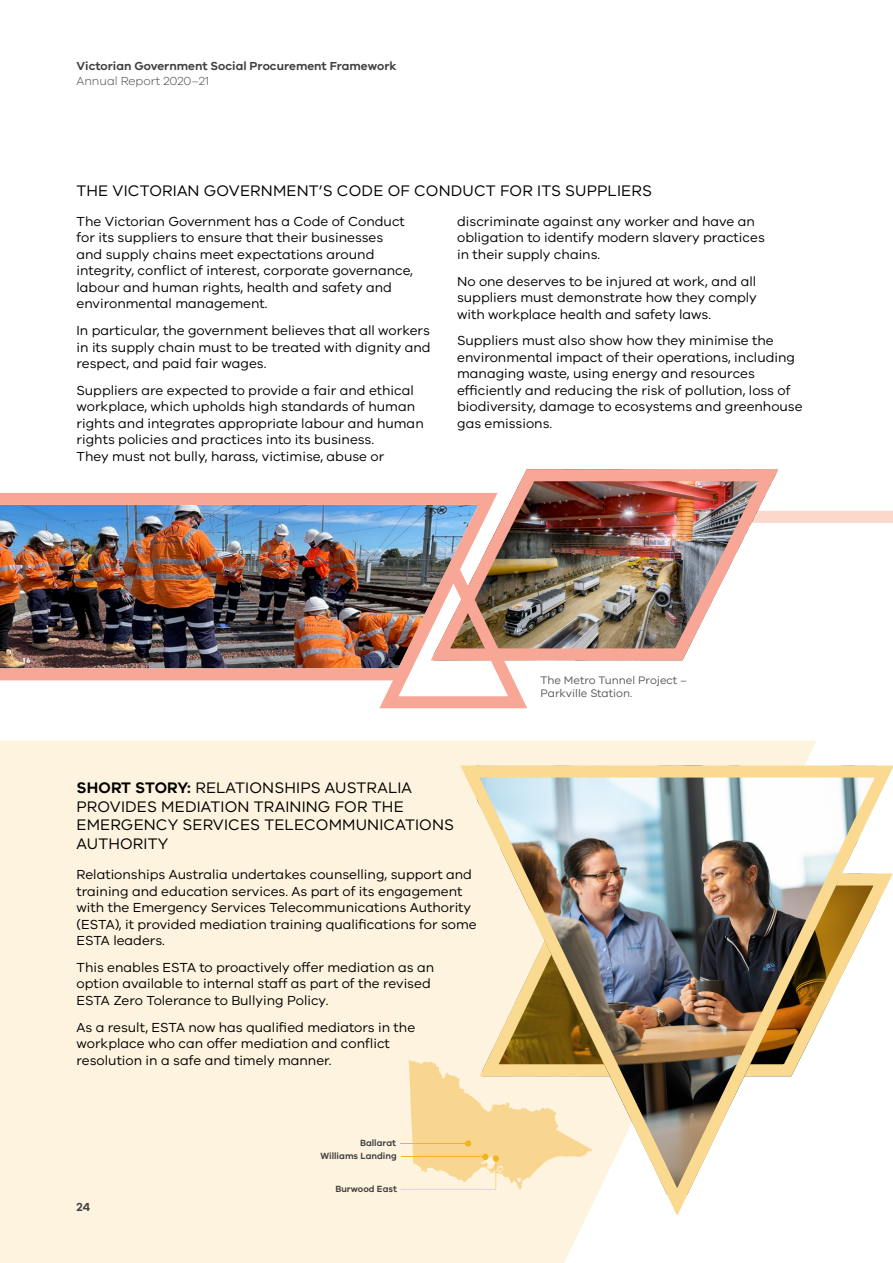
<style>
.page{position:relative;width:893px;height:1263px;background:#fff}
.page>*{position:absolute;margin:0;border:0;box-sizing:border-box;transform-origin:0 0}
.t1{font:15.75px/18.8px "VIC";letter-spacing:.01em;color:#000}
.t2{font:13.5px/16.5px "VIC";color:#000}
.t3{font:600 12px "VIC";color:#414042}
.t4{font:300 12px "VIC";color:#414042}
.t5{font:11.25px/13.5px "VIC";color:#58595b}
.t6{font:600 9.3px "VIC";color:#424143}
.s1{font-weight:600}
</style>
<div class="page">
<div style="left:0;top:740px;width:816px;height:523px;background:#fdf3de"></div>
<div style="left:738px;top:511px;width:155px;height:12px;background:#fcd7cb"></div>
<img style="left:507px;top:469px;width:272px;height:192px">
<img style="left:379px;top:542px;width:158px;height:167px">
<img style="left:454px;top:755px;width:439px;height:475px">
<svg style="left:401px;top:913px;width:229px;height:276px;background:#decca7"></svg>
<img style="left:0;top:492px;width:507px;height:198px">
<p class="t3" style="left:77px;top:58px;width:322px">Victorian Government Social Procurement Framework</p>
<p class="t4" style="left:77px;top:74px;width:134px">Annual Report 2020–21</p>
<p class="t1" style="left:77px;top:181px;width:577px">THE VICTORIAN GOVERNMENT’S CODE OF CONDUCT FOR ITS SUPPLIERS</p>
<p class="t2" style="left:77px;top:213px;width:338px">The Victorian Government has a Code of Conduct for its suppliers to ensure that their businesses<br>and supply chains meet expectations around integrity, conflict of interest, corporate governance, labour and human rights, health and safety and environmental management.</p>
<p class="t2" style="left:77px;top:322px;width:356px;text-align:justify">In particular, the government believes that all workers in its supply chain must to be treated with dignity and respect, and paid fair wages.</p>
<p class="t2" style="left:77px;top:382px;width:349px">Suppliers are expected to provide a fair and ethical workplace, which upholds high standards of human rights and integrates appropriate labour and human rights policies and practices into its business.<br>They must not bully, harass, victimise, abuse or</p>
<p class="t2" style="left:457px;top:213px;width:309px">discriminate against any worker and have an obligation to identify modern slavery practices in their supply chains.</p>
<p class="t2" style="left:457px;top:272px;width:301px;text-align:justify">No one deserves to be injured at work, and all suppliers must demonstrate how they comply with workplace health and safety laws.</p>
<p class="t2" style="left:457px;top:332px;width:347px">Suppliers must also show how they minimise the environmental impact of their operations, including managing waste, using energy and resources efficiently and reducing the risk of pollution, loss of biodiversity, damage to ecosystems and greenhouse gas emissions.</p>
<p class="t1" style="left:77px;top:778px;width:379px"><span class="s1">SHORT STORY:</span> RELATIONSHIPS AUSTRALIA<br>PROVIDES MEDIATION TRAINING FOR THE<br>EMERGENCY SERVICES TELECOMMUNICATIONS<br>AUTHORITY</p>
<p class="t2" style="left:77px;top:866px;width:402px">Relationships Australia undertakes counselling, support and training and education services. As part of its engagement with the Emergency Services Telecommunications Authority (ESTA), it provided mediation training qualifications for some ESTA leaders.</p>
<p class="t2" style="left:77px;top:959px;width:359px">This enables ESTA to proactively offer mediation as an option available to internal staff as part of the revised<br>ESTA Zero Tolerance to Bullying Policy.</p>
<p class="t2" style="left:77px;top:1018px;width:340px">As a result, ESTA now has qualified mediators in the workplace who can offer mediation and conflict resolution in a safe and timely manner.</p>
<p class="t6" style="left:360px;top:1137px;width:38px">Ballarat</p>
<p class="t6" style="left:320px;top:1150px;width:78px">Williams Landing</p>
<p class="t3" style="left:77px;top:1200px;width:15px">24</p>
<p class="t6" style="left:335px;top:1183px;width:63px">Burwood East</p>
<p class="t5" style="left:540px;top:673px;width:148px">The Metro Tunnel Project –<br>Parkville Station.</p>
</div>
